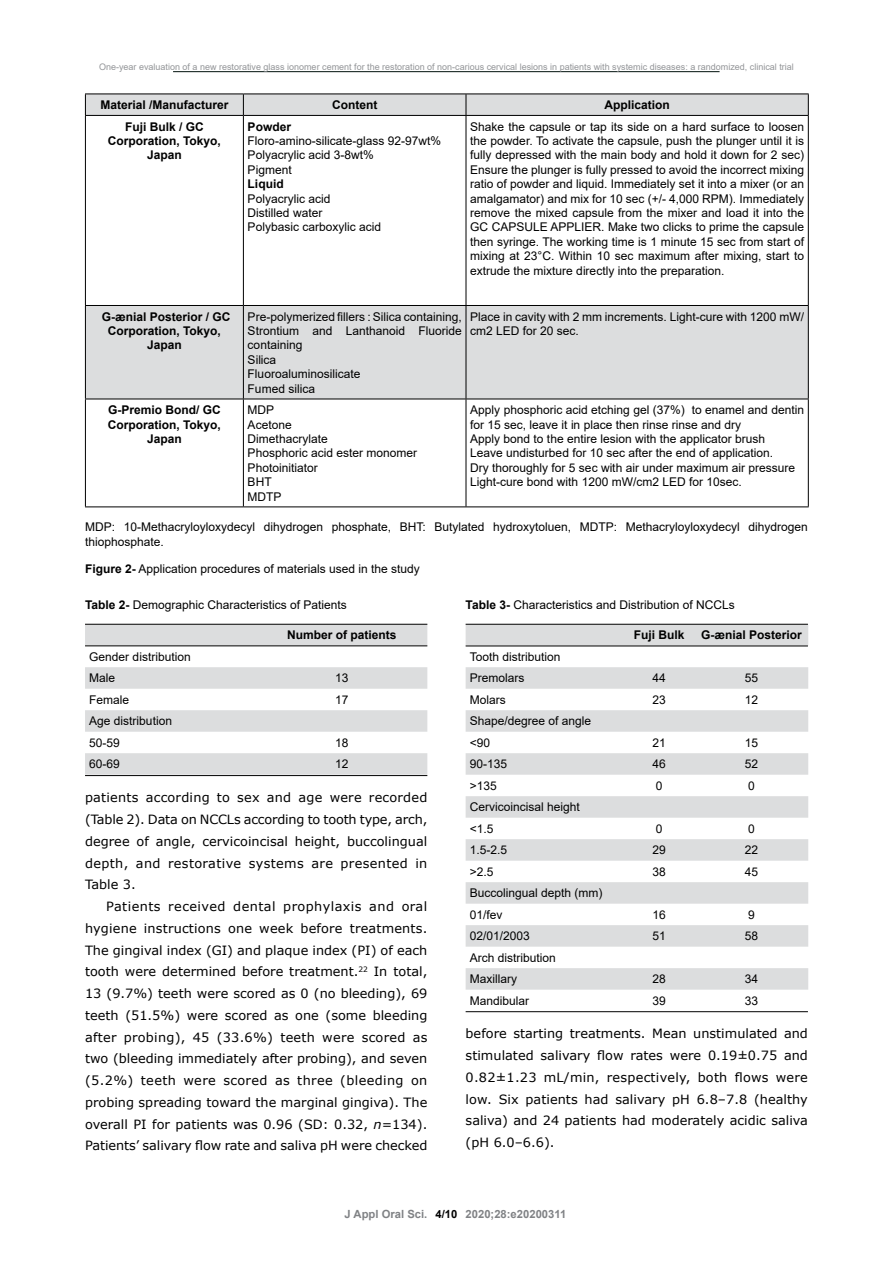
<style>
.page{position:relative;width:893px;height:1263px;background:#fff}
.page>*{position:absolute;margin:0;border:0;box-sizing:border-box;transform-origin:0 0}
.t1{font:12.75px/21.8px "Verdana";color:#000;text-align:justify}
.t2{font:12px/14.4px "Arial";color:#000}
.t3{font:700 12px/14.4px "Arial";color:#000;text-align:center}
.t4{font:700 11.25px "Arial";color:#808285}
.t5{font:9px "Arial";color:#939598}
.s1{font-weight:700}
.s2{font-style:italic}
.s3{color:#000}
</style>
<div class="page">
<hr style="left:173px;top:71px;width:547px;height:1px;background:#00110d">
<svg style="left:86px;top:95px;width:722px;height:304px"></svg>
<hr style="left:85px;top:94px;width:158px;height:1px;background:#000">
<svg style="left:85px;top:94px;width:1px;height:21px"></svg>
<hr style="left:243px;top:94px;width:223px;height:1px;background:#000">
<svg style="left:243px;top:94px;width:1px;height:21px"></svg>
<hr style="left:466px;top:94px;width:343px;height:1px;background:#000">
<svg style="left:466px;top:94px;width:1px;height:21px"></svg>
<svg style="left:808px;top:94px;width:1px;height:21px"></svg>
<hr style="left:85px;top:115px;width:158px;height:1px;background:#000">
<hr style="left:85px;top:116px;width:1px;height:189px;background:#000">
<hr style="left:243px;top:115px;width:223px;height:1px;background:#000">
<hr style="left:243px;top:116px;width:1px;height:189px;background:#000">
<hr style="left:466px;top:115px;width:343px;height:1px;background:#000">
<hr style="left:466px;top:116px;width:1px;height:189px;background:#000">
<hr style="left:808px;top:116px;width:1px;height:189px;background:#000">
<hr style="left:85px;top:305px;width:158px;height:1px;background:#000">
<hr style="left:85px;top:306px;width:1px;height:93px;background:#000">
<hr style="left:243px;top:305px;width:223px;height:1px;background:#000">
<hr style="left:243px;top:306px;width:1px;height:93px;background:#000">
<hr style="left:466px;top:305px;width:343px;height:1px;background:#000">
<hr style="left:466px;top:306px;width:1px;height:93px;background:#000">
<hr style="left:808px;top:306px;width:1px;height:93px;background:#000">
<hr style="left:85px;top:399px;width:158px;height:1px;background:#000">
<hr style="left:85px;top:399px;width:1px;height:107px;background:#000">
<hr style="left:243px;top:399px;width:223px;height:1px;background:#000">
<hr style="left:243px;top:399px;width:1px;height:107px;background:#000">
<hr style="left:466px;top:399px;width:343px;height:1px;background:#000">
<hr style="left:466px;top:399px;width:1px;height:107px;background:#000">
<hr style="left:808px;top:399px;width:1px;height:107px;background:#000">
<hr style="left:85px;top:506px;width:158px;height:1px;background:#000">
<hr style="left:243px;top:506px;width:223px;height:1px;background:#000">
<hr style="left:466px;top:506px;width:343px;height:1px;background:#000">
<svg style="left:85px;top:625px;width:342px;height:150px;fill:#dcddde"></svg>
<hr style="left:85px;top:624px;width:342px;height:1px;background:#000">
<hr style="left:85px;top:645px;width:342px;height:1px;background:#000">
<hr style="left:85px;top:775px;width:342px;height:1px;background:#000">
<svg style="left:466px;top:625px;width:342px;height:365px;fill:#e1e2e3"></svg>
<hr style="left:466px;top:624px;width:342px;height:1px;background:#000">
<hr style="left:466px;top:646px;width:342px;height:1px;background:#000">
<hr style="left:466px;top:1011px;width:342px;height:1px;background:#000">
<p class="t5" style="left:99px;top:60px;width:696px">One-year evaluation of a new restorative glass ionomer cement for the restoration of non-carious cervical lesions in patients with systemic diseases: a randomized, clinical trial</p>
<p class="t3" style="left:100px;top:98px;width:130px">Material /Manufacturer</p>
<p class="t3" style="left:332px;top:98px;width:47px">Content</p>
<p class="t3" style="left:604px;top:98px;width:67px">Application</p>
<p class="t3" style="left:108px;top:119px;width:115px">Fuji Bulk / GC<br>Corporation, Tokyo,<br>Japan</p>
<p class="t3" style="left:248px;top:119px;width:45px">Powder</p>
<p class="t2" style="left:470px;top:119px;width:335px;text-align:justify">Shake the capsule or tap its side on a hard surface to loosen the powder. To activate the capsule, push the plunger until it is fully depressed with the main body and hold it down for 2 sec)<br>Ensure the plunger is fully pressed to avoid the incorrect mixing ratio of powder and liquid. Immediately set it into a mixer (or an amalgamator) and mix for 10 sec (+/- 4,000 RPM). Immediately remove the mixed capsule from the mixer and load it into the GC CAPSULE APPLIER. Make two clicks to prime the capsule then syringe. The working time is 1 minute 15 sec from start of mixing at 23°C. Within 10 sec maximum after mixing, start to extrude the mixture directly into the preparation.</p>
<p class="t2" style="left:248px;top:133px;width:195px">Floro-amino-silicate-glass 92-97wt%<br>Polyacrylic acid 3-8wt%<br>Pigment</p>
<p class="t3" style="left:248px;top:177px;width:37px">Liquid</p>
<p class="t2" style="left:248px;top:191px;width:135px">Polyacrylic acid<br>Distilled water<br>Polybasic carboxylic acid</p>
<p class="t3" style="left:102px;top:309px;width:130px">G-ænial Posterior / GC<br>Corporation, Tokyo,<br>Japan</p>
<p class="t2" style="left:248px;top:309px;width:216px">Pre-polymerized fillers : Silica containing,<br>Strontium and Lanthanoid Fluoride containing<br>Silica<br>Fluoroaluminosilicate<br>Fumed silica</p>
<p class="t2" style="left:470px;top:309px;width:335px">Place in cavity with 2 mm increments. Light-cure with 1200 mW/ cm2 LED for 20 sec.</p>
<p class="t3" style="left:108px;top:403px;width:115px">G-Premio Bond/ GC<br>Corporation, Tokyo,<br>Japan</p>
<p class="t2" style="left:248px;top:403px;width:171px">MDP<br>Acetone<br>Dimethacrylate<br>Phosphoric acid ester monomer<br>Photoinitiator<br>BHT<br>MDTP</p>
<p class="t2" style="left:470px;top:403px;width:335px">Apply phosphoric acid etching gel (37%) to enamel and dentin for 15 sec, leave it in place then rinse rinse and dry<br>Apply bond to the entire lesion with the applicator brush<br>Leave undisturbed for 10 sec after the end of application.<br>Dry thoroughly for 5 sec with air under maximum air pressure Light-cure bond with 1200 mW/cm2 LED for 10sec.</p>
<p class="t2" style="left:85px;top:520px;width:724px">MDP: 10-Methacryloyloxydecyl dihydrogen phosphate, BHT: Butylated hydroxytoluen, MDTP: Methacryloyloxydecyl dihydrogen thiophosphate.</p>
<p class="t2" style="left:85px;top:562px;width:336px"><span class="s1">Figure 2-</span> Application procedures of materials used in the study</p>
<p class="t2" style="left:85px;top:598px;width:263px"><span class="s1">Table 2-</span> Demographic Characteristics of Patients</p>
<p class="t2" style="left:466px;top:598px;width:271px"><span class="s1">Table 3-</span> Characteristics and Distribution of NCCLs</p>
<p class="t3" style="left:287px;top:628px;width:111px">Number of patients</p>
<p class="t3" style="left:634px;top:628px;width:52px">Fuji Bulk</p>
<p class="t3" style="left:701px;top:628px;width:102px">G-ænial Posterior</p>
<p class="t2" style="left:89px;top:646px;width:103px;line-height:21.5px">Gender distribution<br>Male</p>
<p class="t2" style="left:335px;top:671px;width:15px">13</p>
<p class="t2" style="left:470px;top:646px;width:92px;line-height:21.5px">Tooth distribution<br>Premolars</p>
<p class="t2" style="left:652px;top:671px;width:15px">44</p>
<p class="t2" style="left:745px;top:671px;width:15px">55</p>
<p class="t2" style="left:89px;top:692px;width:42px">Female</p>
<p class="t2" style="left:335px;top:692px;width:15px">17</p>
<p class="t2" style="left:89px;top:710px;width:84px;line-height:21.5px">Age distribution<br>50-59</p>
<p class="t2" style="left:335px;top:735px;width:15px">18</p>
<p class="t2" style="left:470px;top:692px;width:37px">Molars</p>
<p class="t2" style="left:652px;top:692px;width:15px">23</p>
<p class="t2" style="left:745px;top:692px;width:15px">12</p>
<p class="t2" style="left:470px;top:710px;width:123px;line-height:21.5px">Shape/degree of angle &lt;90</p>
<p class="t2" style="left:652px;top:735px;width:15px">21</p>
<p class="t2" style="left:745px;top:735px;width:15px">15</p>
<p class="t2" style="left:89px;top:757px;width:32px">60-69</p>
<p class="t2" style="left:335px;top:757px;width:15px">12</p>
<p class="t1" style="left:85px;top:787px;width:344px">patients according to sex and age were recorded (Table 2). Data on NCCLs according to tooth type, arch, degree of angle, cervicoincisal height, buccolingual depth, and restorative systems are presented in Table 3.</p>
<p class="t1" style="left:85px;top:895px;width:344px;text-indent:21px">Patients received dental prophylaxis and oral hygiene instructions one week before treatments.<br>The gingival index (GI) and plaque index (PI) of each tooth were determined before treatment.<sup>22</sup> In total, 13 (9.7%) teeth were scored as 0 (no bleeding), 69 teeth (51.5%) were scored as one (some bleeding after probing), 45 (33.6%) teeth were scored as two (bleeding immediately after probing), and seven (5.2%) teeth were scored as three (bleeding on probing spreading toward the marginal gingiva). The overall PI for patients was 0.96 (SD: 0.32, <span class="s2">n</span>=134).<br>Patients’ salivary flow rate and saliva pH were checked</p>
<p class="t2" style="left:470px;top:757px;width:39px">90-135</p>
<p class="t2" style="left:652px;top:757px;width:15px">46</p>
<p class="t2" style="left:745px;top:757px;width:15px">52</p>
<p class="t2" style="left:470px;top:778px;width:29px">&gt;135</p>
<p class="t2" style="left:656px;top:778px;width:8px">0</p>
<p class="t2" style="left:748px;top:778px;width:8px">0</p>
<p class="t2" style="left:470px;top:796px;width:112px;line-height:21.5px">Cervicoincisal height &lt;1.5</p>
<p class="t2" style="left:656px;top:821px;width:8px">0</p>
<p class="t2" style="left:748px;top:821px;width:8px">0</p>
<p class="t2" style="left:470px;top:843px;width:39px">1.5-2.5</p>
<p class="t2" style="left:652px;top:843px;width:15px">29</p>
<p class="t2" style="left:745px;top:843px;width:15px">22</p>
<p class="t2" style="left:470px;top:864px;width:25px">&gt;2.5</p>
<p class="t2" style="left:652px;top:864px;width:15px">38</p>
<p class="t2" style="left:745px;top:864px;width:15px">45</p>
<p class="t2" style="left:470px;top:882px;width:134px;line-height:21.5px">Buccolingual depth (mm)<br>01/fev</p>
<p class="t2" style="left:652px;top:907px;width:15px">16</p>
<p class="t2" style="left:748px;top:907px;width:8px">9</p>
<p class="t2" style="left:470px;top:929px;width:62px">02/01/2003</p>
<p class="t2" style="left:652px;top:929px;width:15px">51</p>
<p class="t2" style="left:745px;top:929px;width:15px">58</p>
<p class="t2" style="left:470px;top:947px;width:88px;line-height:21.5px">Arch distribution<br>Maxillary</p>
<p class="t2" style="left:652px;top:972px;width:15px">28</p>
<p class="t2" style="left:745px;top:972px;width:15px">34</p>
<p class="t2" style="left:470px;top:993px;width:61px">Mandibular</p>
<p class="t2" style="left:652px;top:993px;width:15px">39</p>
<p class="t2" style="left:745px;top:993px;width:15px">33</p>
<p class="t1" style="left:466px;top:1023px;width:344px">before starting treatments. Mean unstimulated and stimulated salivary flow rates were 0.19±0.75 and 0.82±1.23 mL/min, respectively, both flows were low. Six patients had salivary pH 6.8–7.8 (healthy saliva) and 24 patients had moderately acidic saliva (pH 6.0–6.6).</p>
<p class="t4" style="left:345px;top:1206px;width:223px">J Appl Oral Sci. <span class="s3">4/10</span> 2020;28:e20200311</p>
</div>
